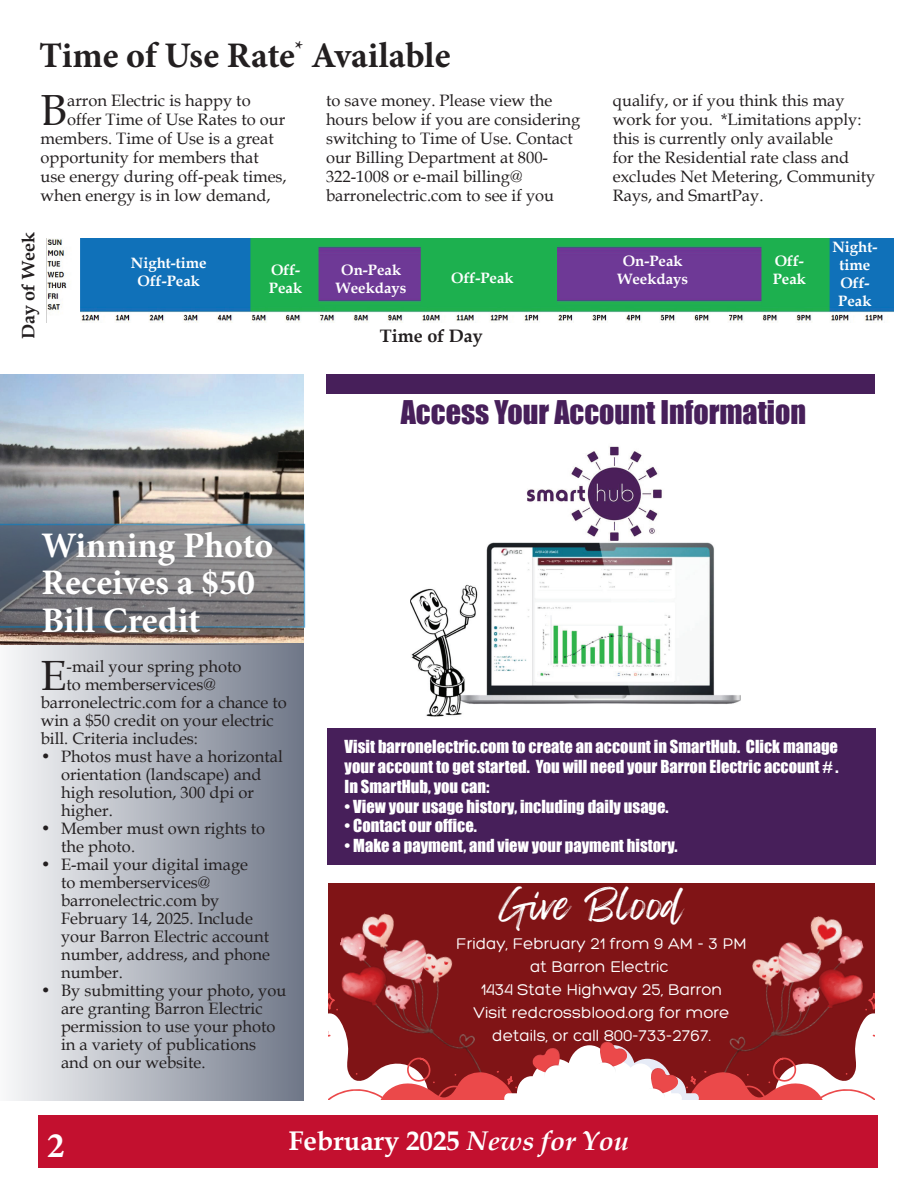
<style>
.page{position:relative;width:918px;height:1188px;background:#fff}
.page>*{position:absolute;margin:0;border:0;box-sizing:border-box;transform-origin:0 0}
.t1{font:43.5px "Book Antiqua";color:#231f20}
.t2{font:42.3px "Book Antiqua";color:#231f20}
.t3{font:700 36px/37.5px "Minion Pro";color:#fff}
.t4{font:700 36px "Minion Pro";letter-spacing:-.005em;color:#231f20}
.t5{font:35.1px "Feeling Passionate";color:#fff}
.t6{font:30px "Impact";color:#471f5a}
.t7{font:700 27px "Book Antiqua";color:#fff}
.t8{font:700 18px "Book Antiqua";color:#231f20}
.t9{font:300 16.8px/22.8px "Hero";color:#fff;text-align:center}
.t10{font:16.5px/18px "Book Antiqua";color:#231f20}
.t11{font:16.5px/19.8px "Impact";color:#fff;text-align:justify}
.t12{font:700 15px/18px "Book Antiqua";color:#fff;text-align:center}
.s1{font-style:italic}
</style>
<div class="page">
<img style="left:46px;top:238px;width:848px;height:84px">
<img style="left:0;top:374px;width:304px;height:269px">
<div style="left:0;top:643px;width:304px;height:458px;background:linear-gradient(to right,#f9f9fa,#6f7788)"></div>
<div style="left:38px;top:1115px;width:840px;height:53px;background:#c3102f"></div>
<svg style="left:0;top:524px;width:305px;height:104px;background:#74777e"></svg>
<img style="left:411px;top:446px;width:329px;height:271px">
<div style="left:327px;top:728px;width:549px;height:137px;background:#471f5a"></div>
<div style="left:326px;top:374px;width:549px;height:20px;background:#471f5a"></div>
<div style="left:328px;top:883px;width:547px;height:216px;background:#801416"></div>
<img style="left:752px;top:916px;width:112px;height:77px">
<img style="left:340px;top:913px;width:113px;height:80px">
<svg style="left:328px;top:993px;width:547px;height:106px"></svg>
<h3 class="t4" style="left:39px;top:30px;width:413px">Time of Use Rate<sup>*</sup> Available</h3>
<h1 class="t1" style="left:40px;top:80px;width:28px">B</h1>
<p class="t10" style="left:67px;top:92px;width:185px">arron Electric is happy to</p>
<p class="t10" style="left:67px;top:110px;width:220px">offer Time of Use Rates to our</p>
<p class="t10" style="left:40px;top:129px;width:235px">members. Time of Use is a great</p>
<p class="t10" style="left:40px;top:148px;width:220px">opportunity for members that</p>
<p class="t10" style="left:40px;top:167px;width:248px">use energy during off-peak times,</p>
<p class="t10" style="left:40px;top:186px;width:232px">when energy is in low demand,</p>
<p class="t8" style="left:16px;top:339px;width:109px;rotate:-90deg">Day of Week</p>
<p class="t12" style="left:131px;top:254px;width:77px">Night-time<br>Off-Peak</p>
<p class="t12" style="left:269px;top:261px;width:35px;text-align:left">Off-<br>Peak</p>
<p class="t10" style="left:326px;top:91px;width:256px;line-height:18.9px">to save money. Please view the hours below if you are considering switching to Time of Use. Contact our Billing Department at 800-<br>322-1008 or e-mail billing@ barronelectric.com to see if you</p>
<p class="t10" style="left:613px;top:91px;width:264px;line-height:18.9px">qualify, or if you think this may work for you. *Limitations apply: this is currently only available<br>for the Residential rate class and excludes Net Metering, Community<br>Rays, and SmartPay.</p>
<p class="t12" style="left:336px;top:261px;width:72px">On-Peak<br>Weekdays</p>
<p class="t12" style="left:617px;top:252px;width:72px">On-Peak<br>Weekdays</p>
<p class="t12" style="left:451px;top:269px;width:64px">Off-Peak</p>
<p class="t8" style="left:380px;top:323px;width:105px">Time of Day</p>
<p class="t12" style="left:773px;top:252px;width:35px;text-align:left">Off-<br>Peak</p>
<h3 class="t6" style="left:401px;top:389px;width:407px">Access Your Account Information</h3>
<p class="t12" style="left:832px;top:238px;width:46px">Night&shy;time<br>Off-<br>Peak</p>
<h3 class="t3" style="left:42px;top:526px;width:233px">Winning Photo<br>Receives a $50<br>Bill Credit</h3>
<h2 class="t2" style="left:41px;top:646px;width:27px">E</h2>
<p class="t10" style="left:67px;top:657px;width:176px">-mail your spring photo</p>
<p class="t10" style="left:67px;top:675px;width:151px">to memberservices@</p>
<p class="t10" style="left:41px;top:693px;width:248px">barronelectric.com for a chance to</p>
<p class="t10" style="left:41px;top:711px;width:235px">win a $50 credit on your electric</p>
<p class="t10" style="left:41px;top:729px;width:159px">bill. Criteria includes:</p>
<p class="t10" style="left:61px;top:747px;width:223px;text-indent:-20px">• Photos must have a horizontal orientation (landscape) and high resolution, 300 dpi or higher.</p>
<p class="t10" style="left:61px;top:819px;width:206px;text-indent:-20px">• Member must own rights to the photo.</p>
<p class="t10" style="left:61px;top:855px;width:211px;text-indent:-20px">• E-mail your digital image<br>to memberservices@ barronelectric.com by<br>February 14, 2025. Include your Barron Electric account number, address, and phone number.</p>
<p class="t10" style="left:61px;top:981px;width:227px;text-indent:-20px">• By submitting your photo, you are granting Barron Electric permission to use your photo in a variety of publications and on our website.</p>
<p class="t11" style="left:345px;top:736px;width:496px">Visit barronelectric.com to create an account in SmartHub. Click manage your account to get started. You will need your Barron Electric account # .<br>In SmartHub, you can:</p>
<p class="t11" style="left:345px;top:796px;width:326px">• View your usage history, including daily usage.</p>
<p class="t11" style="left:345px;top:816px;width:134px">• Contact our office.</p>
<p class="t11" style="left:345px;top:835px;width:335px">• Make a payment, and view your payment history.</p>
<h3 class="t5" style="left:499px;top:877px;width:186px">Give Blood</h3>
<p class="t9" style="left:456px;top:933px;width:292px">Friday, February 21 from 9 AM - 3 PM at Barron Electric<br>1434 State Highway 25, Barron<br>Visit redcrossblood.org for more details, or call 800-733-2767.</p>
<h3 class="t3" style="left:47px;top:1126px;width:19px">2</h3>
<h3 class="t7" style="left:288px;top:1123px;width:342px">February 2025 <span class="s1">News for You</span></h3>
</div>
